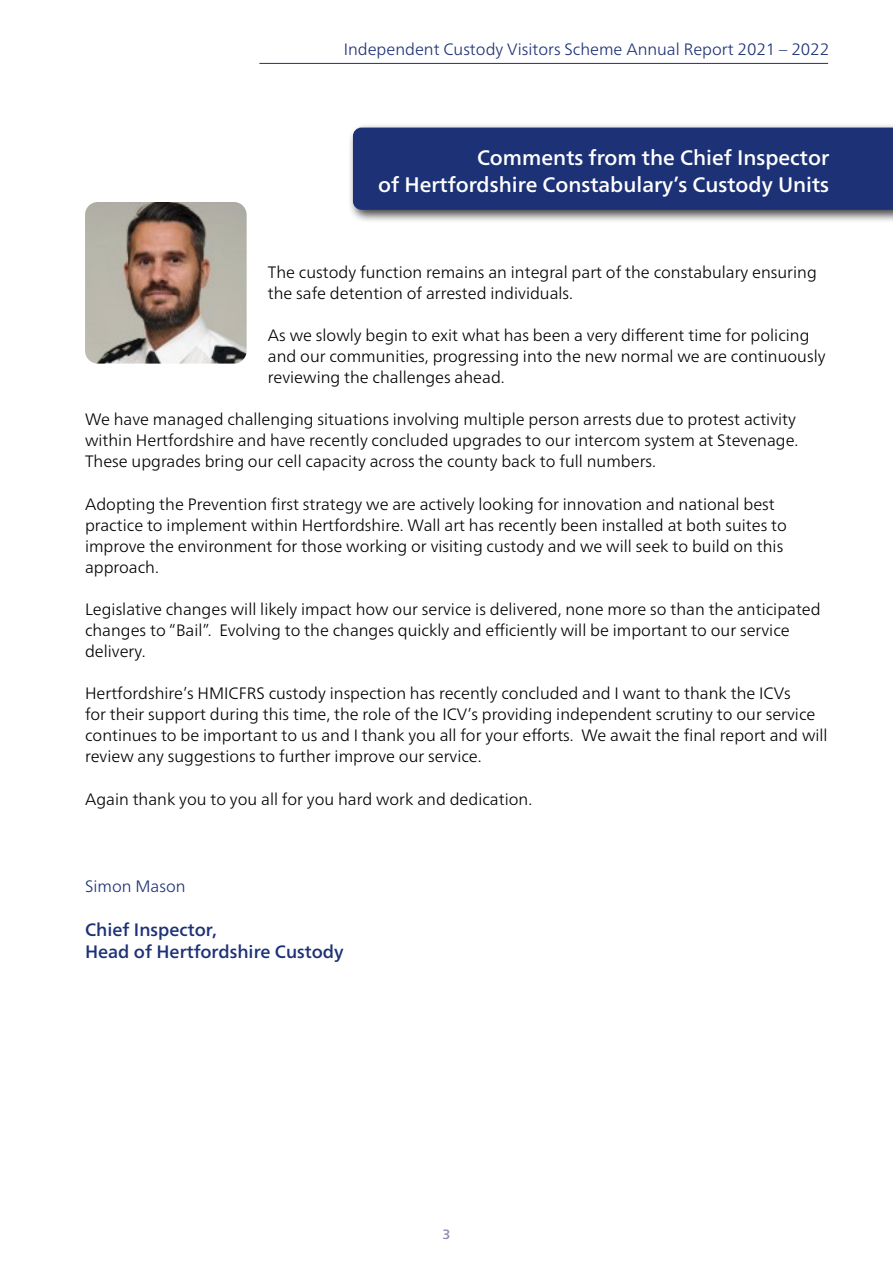
<style>
.page{position:relative;width:893px;height:1263px;background:#fff}
.page>*{position:absolute;margin:0;border:0;box-sizing:border-box;transform-origin:0 0}
.t1{font:500 21px/27px "Frutiger Neue LT Pro";color:#fff;text-align:right}
.t2{font:500 18px/22.5px "Frutiger Neue LT Pro";color:#1d3176}
.t3{font:300 16.5px/21px "Frutiger Neue LT Pro";color:#000}
.t4{font:300 16.5px "Frutiger Neue LT Pro";color:#1d3176}
.t5{font:500 13.5px "Frutiger Neue LT Pro";color:#8587b5}
</style>
<div class="page">
<hr style="left:259px;top:63px;width:569px;height:1px;background:#1d3176">
<div style="left:348px;top:122px;width:545px;height:101px;background:#000;opacity:.75"></div>
<div style="left:353px;top:128px;width:540px;height:82px;background:#1d3176"></div>
<img style="left:85px;top:202px;width:162px;height:162px">
<p class="t4" style="left:344px;top:39px;width:487px">Independent Custody Visitors Scheme Annual Report 2021 – 2022</p>
<p class="t1" style="left:378px;top:144px;width:453px">Comments from the Chief Inspector<br>of Hertfordshire Constabulary’s Custody Units</p>
<p class="t3" style="left:268px;top:261px;width:550px">The custody function remains an integral part of the constabulary ensuring the safe detention of arrested individuals.</p>
<p class="t3" style="left:268px;top:325px;width:559px">As we slowly begin to exit what has been a very different time for policing and our communities, progressing into the new normal we are continuously reviewing the challenges ahead.</p>
<p class="t3" style="left:85px;top:409px;width:715px">We have managed challenging situations involving multiple person arrests due to protest activity within Hertfordshire and have recently concluded upgrades to our intercom system at Stevenage.<br>These upgrades bring our cell capacity across the county back to full numbers.</p>
<p class="t3" style="left:85px;top:493px;width:703px">Adopting the Prevention first strategy we are actively looking for innovation and national best practice to implement within Hertfordshire. Wall art has recently been installed at both suites to improve the environment for those working or visiting custody and we will seek to build on this approach.</p>
<p class="t3" style="left:85px;top:598px;width:737px">Legislative changes will likely impact how our service is delivered, none more so than the anticipated changes to “Bail”. Evolving to the changes quickly and efficiently will be important to our service delivery.</p>
<p class="t3" style="left:85px;top:683px;width:744px">Hertfordshire’s HMICFRS custody inspection has recently concluded and I want to thank the ICVs<br>for their support during this time, the role of the ICV’s providing independent scrutiny to our service continues to be important to us and I thank you all for your efforts. We await the final report and will review any suggestions to further improve our service.</p>
<p class="t3" style="left:85px;top:788px;width:449px">Again thank you to you all for you hard work and dedication.</p>
<p class="t4" style="left:85px;top:876px;width:102px">Simon Mason</p>
<p class="t2" style="left:85px;top:918px;width:260px">Chief Inspector,<br>Head of Hertfordshire Custody</p>
<p class="t5" style="left:442px;top:1226px;width:9px">3</p>
</div>
